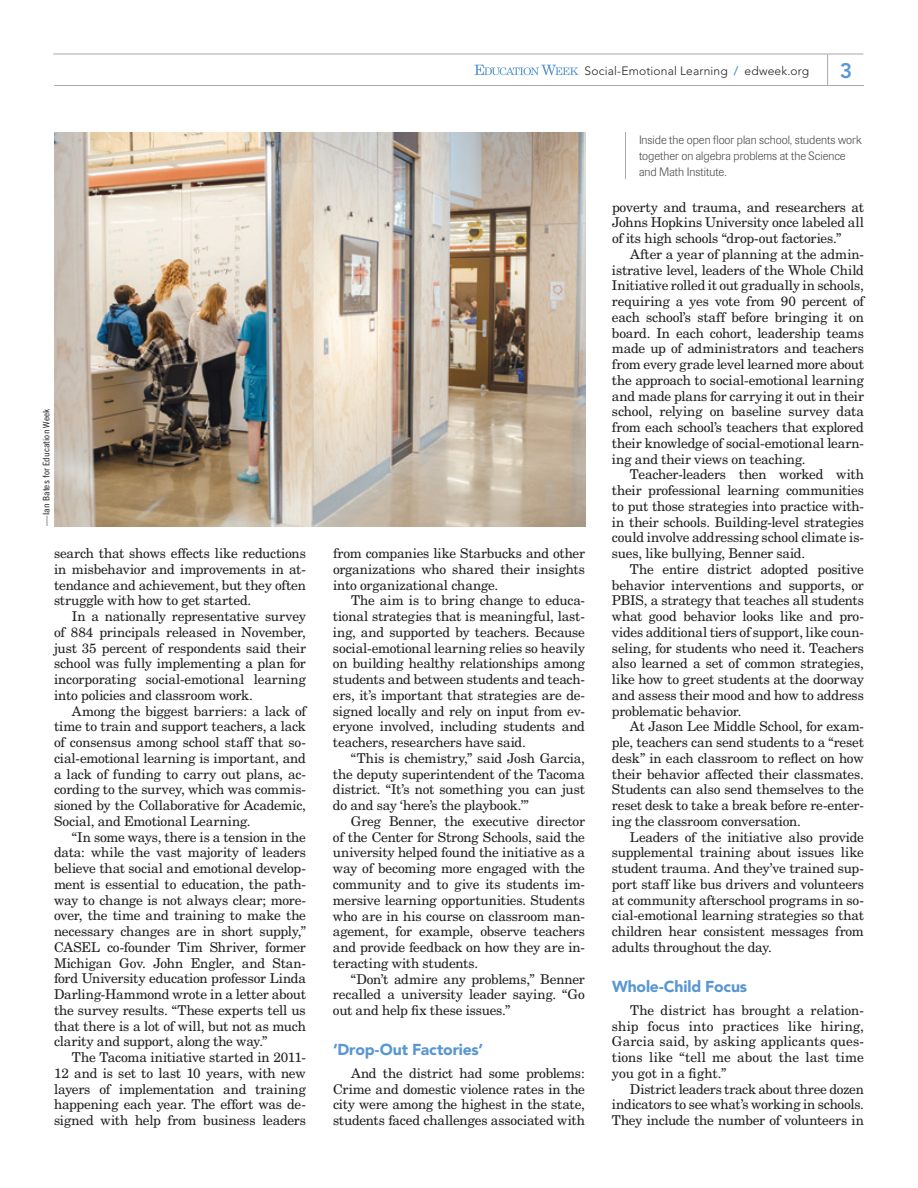
<style>
.page{position:relative;width:918px;height:1188px;background:#fff}
.page>*{position:absolute;margin:0;border:0;box-sizing:border-box;transform-origin:0 0}
.t1{font:800 21px "Avenir";color:#5897d1}
.t2{font:900 15.75px "Avenir";letter-spacing:-.01em;color:#5897d1}
.t3{font:13.5px/15.8px "New Century Schlbk";letter-spacing:-.015em;color:#231f20;text-align:justify}
.t4{font:300 12px/15.8px "Imago";letter-spacing:-.005em;color:#4b4c4d}
.t5{font:300 12px "Avenir";letter-spacing:.015em;color:#231f20}
.t6{font:9px "Trade Gothic Cond Eighteen";letter-spacing:.005em;color:#231f20;scale:1.15 1}
.s1{font-weight:800;color:#5897d1}
</style>
<div class="page">
<hr style="left:53px;top:54px;width:810px;height:1px;background:#a8a9ad">
<hr style="left:54px;top:85px;width:810px;height:1px;background:#a8a9ad">
<svg style="left:474px;top:65px;width:104px;height:10px"></svg>
<hr style="left:827px;top:54px;width:1px;height:31px;background:#a8a9ad">
<img style="left:54px;top:132px;width:532px;height:394px">
<hr style="left:625px;top:132px;width:1px;height:47px;background:#a8a9ad">
<p class="t6" style="left:41px;top:526px;width:103px;rotate:-90deg">—Ian Bates for Education Week</p>
<p class="t3" style="left:54px;top:545px;width:254px">search that shows effects like reductions in misbehavior and improvements in at&shy;tendance and achievement, but they often struggle with how to get started.</p>
<p class="t3" style="left:54px;top:608px;width:254px;text-indent:18px">In a nationally representative survey of 884 principals released in November, just 35 percent of respondents said their school was fully implementing a plan for incorporating social-emotional learning into policies and classroom work.</p>
<p class="t3" style="left:54px;top:703px;width:254px;text-indent:18px">Among the biggest barriers: a lack of time to train and support teachers, a lack of consensus among school staff that so&shy;cial-emotional learning is important, and a lack of funding to carry out plans, ac&shy;cording to the survey, which was commis&shy;sioned by the Collaborative for Academic, Social, and Emotional Learning.</p>
<p class="t3" style="left:54px;top:829px;width:254px;text-indent:18px">“In some ways, there is a tension in the data: while the vast majority of leaders believe that social and emotional develop&shy;ment is essential to education, the path&shy;way to change is not always clear; more&shy;over, the time and training to make the necessary changes are in short supply,” CASEL co-founder Tim Shriver, former Michigan Gov. John Engler, and Stan&shy;ford University education professor Linda Darling-Hammond wrote in a letter about the survey results. “These experts tell us that there is a lot of will, but not as much clarity and support, along the way.”</p>
<p class="t3" style="left:54px;top:1049px;width:254px;text-indent:18px">The Tacoma initiative started in 2011- 12 and is set to last 10 years, with new layers of implementation and training happening each year. The effort was de&shy;signed with help from business leaders</p>
<p class="t5" style="left:584px;top:64px;width:226px">Social-Emotional Learning <span class="s1">/</span> edweek.org</p>
<h1 class="t1" style="left:840px;top:58px;width:14px">3</h1>
<p class="t3" style="left:333px;top:545px;width:254px">from companies like Starbucks and other organizations who shared their insights into organizational change.</p>
<p class="t3" style="left:333px;top:593px;width:254px;text-indent:18px">The aim is to bring change to educa&shy;tional strategies that is meaningful, last&shy;ing, and supported by teachers. Because social-emotional learning relies so heavily on building healthy relationships among students and between students and teach&shy;ers, it’s important that strategies are de&shy;signed locally and rely on input from ev&shy;eryone involved, including students and teachers, researchers have said.</p>
<p class="t3" style="left:333px;top:750px;width:254px;text-indent:18px">“This is chemistry,” said Josh Garcia, the deputy superintendent of the Tacoma district. “It’s not something you can just do and say ‘here’s the playbook.’”</p>
<p class="t3" style="left:333px;top:813px;width:254px;text-indent:18px">Greg Benner, the executive director of the Center for Strong Schools, said the university helped found the initiative as a way of becoming more engaged with the community and to give its students im&shy;mersive learning opportunities. Students who are in his course on classroom man&shy;agement, for example, observe teachers and provide feedback on how they are in&shy;teracting with students.</p>
<p class="t3" style="left:333px;top:971px;width:253px;text-indent:18px">“Don’t admire any problems,” Benner recalled a university leader saying. “Go out and help fix these issues.”</p>
<p class="t2" style="left:333px;top:1040px;width:152px">‘Drop-Out Factories’</p>
<p class="t3" style="left:333px;top:1065px;width:253px;text-indent:18px">And the district had some problems:<br>Crime and domestic violence rates in the city were among the highest in the state, students faced challenges associated with</p>
<p class="t4" style="left:639px;top:133px;width:224px">Inside the open floor plan school, students work together on algebra problems at the Science and Math Institute.</p>
<p class="t3" style="left:612px;top:199px;width:253px">poverty and trauma, and researchers at Johns Hopkins University once labeled all of its high schools “drop-out factories.”</p>
<p class="t3" style="left:612px;top:246px;width:254px;text-indent:18px">After a year of planning at the admin&shy;istrative level, leaders of the Whole Child Initiative rolled it out gradually in schools, requiring a yes vote from 90 percent of each school’s staff before bringing it on board. In each cohort, leadership teams made up of administrators and teachers from every grade level learned more about the approach to social-emotional learning and made plans for carrying it out in their school, relying on baseline survey data from each school’s teachers that explored their knowledge of social-emotional learn&shy;ing and their views on teaching.</p>
<p class="t3" style="left:612px;top:467px;width:254px;text-indent:18px">Teacher-leaders then worked with their professional learning communities to put those strategies into practice with&shy;in their schools. Building-level strategies could involve addressing school climate is&shy;sues, like bullying, Benner said.</p>
<p class="t3" style="left:612px;top:561px;width:254px;text-indent:18px">The entire district adopted positive behavior interventions and supports, or PBIS, a strategy that teaches all students what good behavior looks like and pro&shy;vides additional tiers of support, like coun&shy;seling, for students who need it. Teachers also learned a set of common strategies, like how to greet students at the doorway and assess their mood and how to address problematic behavior.</p>
<p class="t3" style="left:612px;top:719px;width:254px;text-indent:18px">At Jason Lee Middle School, for exam&shy;ple, teachers can send students to a “reset desk” in each classroom to reflect on how their behavior affected their classmates.<br>Students can also send themselves to the reset desk to take a break before re-enter&shy;ing the classroom conversation.</p>
<p class="t3" style="left:612px;top:829px;width:254px;text-indent:18px">Leaders of the initiative also provide supplemental training about issues like student trauma. And they’ve trained sup&shy;port staff like bus drivers and volunteers at community afterschool programs in so&shy;cial-emotional learning strategies so that children hear consistent messages from adults throughout the day.</p>
<p class="t2" style="left:612px;top:977px;width:137px">Whole-Child Focus</p>
<p class="t3" style="left:612px;top:1002px;width:254px;text-indent:18px">The district has brought a relation&shy;ship focus into practices like hiring, Garcia said, by asking applicants ques&shy;tions like “tell me about the last time you got in a fight.”</p>
<p class="t3" style="left:612px;top:1081px;width:253px;text-indent:18px">District leaders track about three dozen indicators to see what’s working in schools.<br>They include the number of volunteers in</p>
</div>
